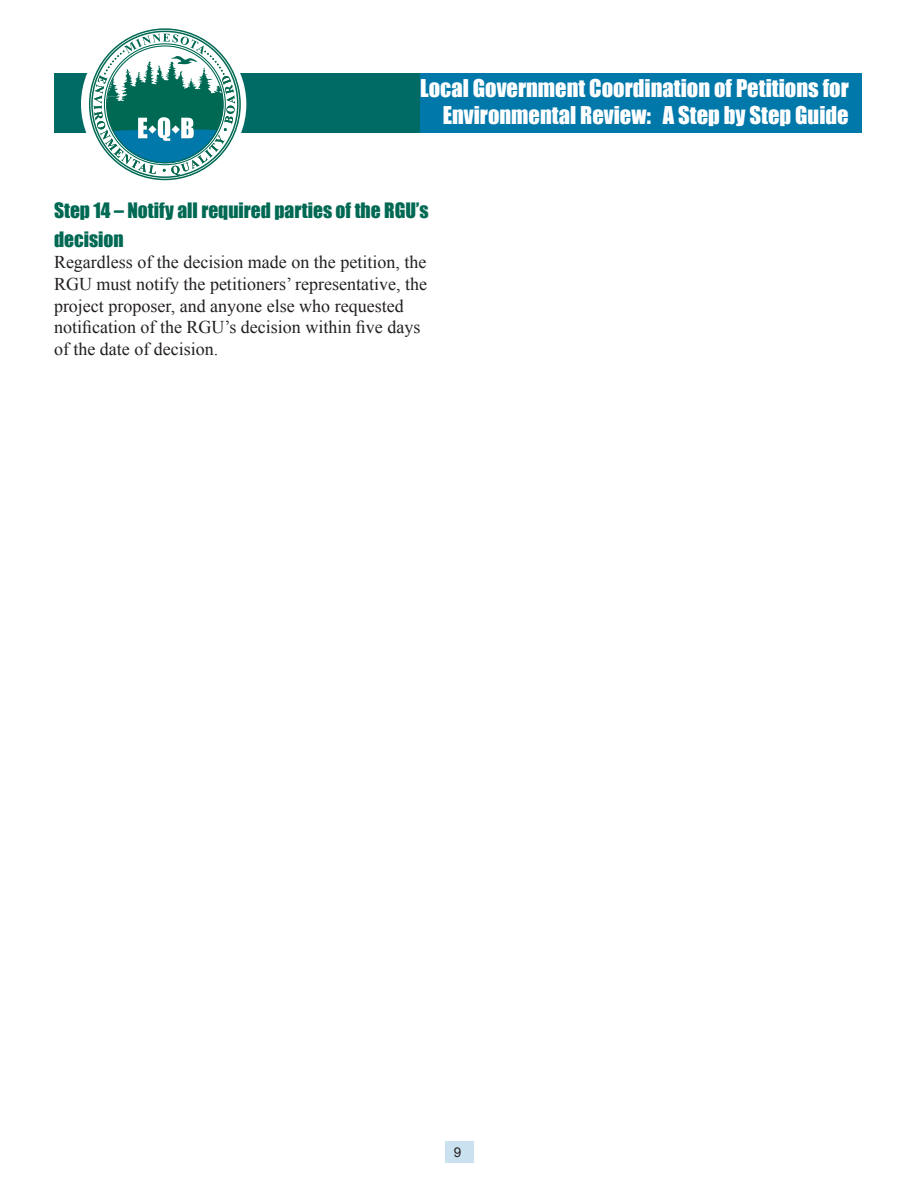
<style>
.page{position:relative;width:918px;height:1188px;background:#fff}
.page>*{position:absolute;margin:0;border:0;box-sizing:border-box;transform-origin:0 0}
.t1{font:22.5px/27px "Impact";color:#fff;text-align:right}
.main_subhead{font:19.5px/28.8px "Impact";color:#006953}
.Body_text{font:18px/21.6px "Times New Roman";color:#231f20}
.t2{font:13.5px "Arial";color:#231f20}
</style>
<div class="page">
<div style="left:445px;top:1141px;width:29px;height:22px;background:#cae2ef"></div>
<div style="left:137px;top:73px;width:725px;height:59px;background:#0078aa"></div>
<div style="left:54px;top:73px;width:365px;height:59px;background:#006a64"></div>
<div style="left:81px;top:23px;width:165px;height:163px;background:#fff;border-radius:50%"></div>
<svg style="left:89px;top:28px;width:152px;height:152px"></svg>
<p class="t1" style="left:420px;top:74px;width:430px">Local Government Coordination of Petitions for<br>Environmental Review: A Step by Step Guide</p>
<p class="main_subhead" style="left:54px;top:195px;width:376px">Step 14 – Notify all required parties of the RGU’s decision</p>
<p class="Body_text" style="left:54px;top:251px;width:375px">Regardless of the decision made on the petition, the RGU must notify the petitioners’ representative, the project proposer, and anyone else who requested notification of the RGU’s decision within five days of the date of decision.</p>
<p class="t2" style="left:454px;top:1143px;width:9px">9</p>
</div>
